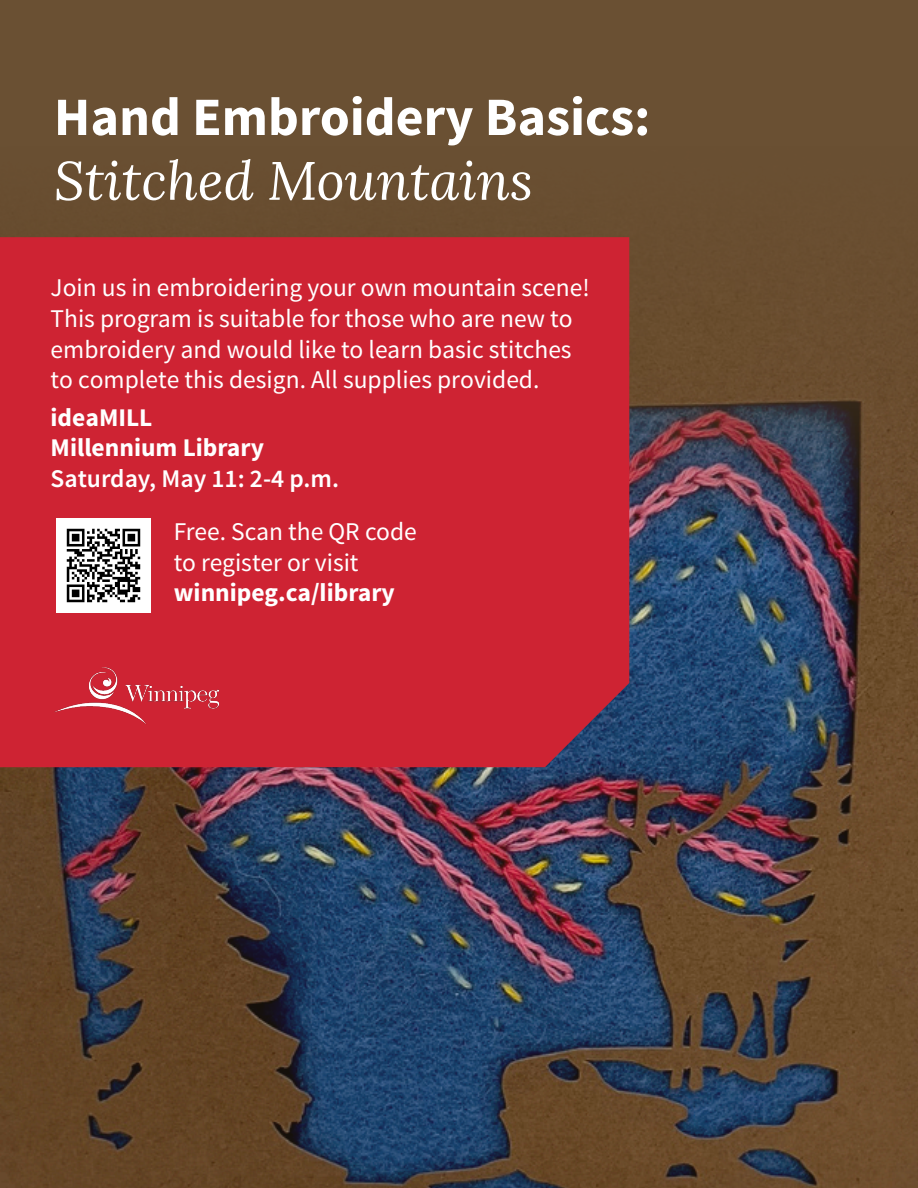
<style>
.page{position:relative;width:918px;height:1188px;background:#6a5033}
.page>*{position:absolute;margin:0;border:0;box-sizing:border-box;transform-origin:0 0}
.t1{font:700 54px/64.8px "Source Sans Pro";color:#fff}
.t2{font:25.5px/30.6px "Source Sans Pro";color:#fff}
.t3{font:700 25.5px/30.6px "Source Sans Pro";color:#fff}
.s1{font-family:"Lora";font-weight:400;font-style:italic}
.s2{font-weight:600}
.s3{font-weight:700}
</style>
<div class="page">
<img style="left:0;top:237px;width:918px;height:951px">
<div style="left:0;top:237px;width:629px;height:530px;background:#ce2333"></div>
<img style="left:57px;top:518px;width:94px;height:94px">
<div style="left:21px;top:634px;width:232px;height:123px;background:#ce2333"></div>
<p class="t1" style="left:54px;top:87px;width:598px">Hand Embroidery Basics:<br><span class="s1">Stitched Mountains</span></p>
<p class="t2" style="left:51px;top:273px;width:541px">Join us in embroidering your own mountain scene!<br>This program is suitable for those who are new to embroidery and would like to learn basic stitches to complete this design. All supplies provided.</p>
<p class="t3" style="left:51px;top:403px;width:290px">ideaMILL<br>Millennium Library<br><span class="s2">Saturday, May 11: 2-4 p.m.</span></p>
<p class="t2" style="left:174px;top:517px;width:245px">Free. Scan the QR code to register or visit <span class="s3">winnipeg.ca/library</span></p>
</div>
